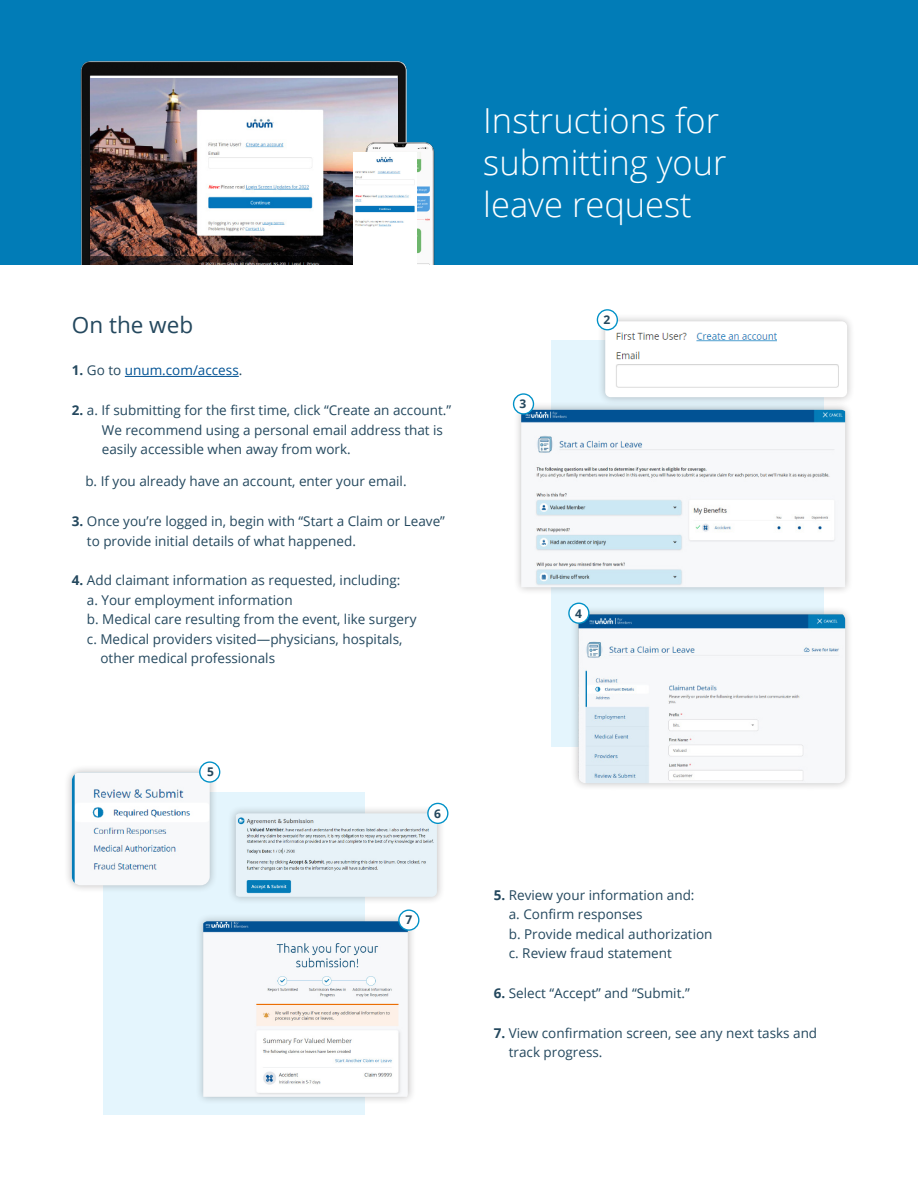
<style>
.page{position:relative;width:918px;height:1188px;background:#fff}
.page>*{position:absolute;margin:0;border:0;box-sizing:border-box;transform-origin:0 0}
.t1{font:300 34.5px/42px "Open Sans";color:#fff}
.t2{font:22.5px "Open Sans";color:#24485e}
.t3{font:13.5px/19.5px "Open Sans";color:#24485e}
.t4{font:13.5px "Open Sans";color:#005294}
.t5{font:700 12px "Open Sans";color:#24485e}
.s1{font-weight:700;color:#24485e}
.s2{color:#24485e}
.s3{font-weight:700}
</style>
<div class="page">
<div style="left:0;top:0;width:918px;height:266px;background:#017cb7"></div>
<img style="left:80px;top:61px;width:355px;height:204px">
<img style="left:91px;top:78px;width:307px;height:187px">
<img style="left:364px;top:142px;width:70px;height:123px">
<div style="left:0;top:265px;width:918px;height:20px;background:#fff"></div>
<div style="left:551px;top:341px;width:272px;height:406px;background:#e4f5fd"></div>
<div style="left:513px;top:402px;width:341px;height:194px;background:#231f20;opacity:.3"></div>
<img style="left:521px;top:410px;width:324px;height:177px">
<div style="left:597px;top:313px;width:259px;height:93px;background:#231f20;opacity:.3"></div>
<img style="left:605px;top:321px;width:242px;height:76px">
<div style="left:597px;top:310px;width:20px;height:20px;background:#fff;border-radius:50%"></div>
<div style="left:597px;top:309px;width:21px;height:21px;border:1px solid #0191c7;border-radius:50%"></div>
<div style="left:571px;top:606px;width:282px;height:186px;background:#231f20;opacity:.3"></div>
<img style="left:578px;top:614px;width:267px;height:169px">
<div style="left:514px;top:394px;width:19px;height:20px;background:#fff;border-radius:50%"></div>
<div style="left:513px;top:393px;width:21px;height:22px;border:1px solid #0191c7;border-radius:50%"></div>
<div style="left:569px;top:603px;width:20px;height:20px;background:#fff;border-radius:50%"></div>
<div style="left:568px;top:603px;width:22px;height:21px;border:1px solid #0191c7;border-radius:50%"></div>
<div style="left:103px;top:792px;width:262px;height:322px;background:#e4f5fd"></div>
<div style="left:227px;top:806px;width:218px;height:99px;background:#231f20;opacity:.3"></div>
<img style="left:236px;top:813px;width:201px;height:84px">
<div style="left:195px;top:913px;width:221px;height:192px;background:#231f20;opacity:.3"></div>
<img style="left:203px;top:921px;width:205px;height:176px">
<div style="left:64px;top:764px;width:154px;height:130px;background:#231f20;opacity:.3"></div>
<img style="left:72px;top:772px;width:138px;height:113px">
<div style="left:200px;top:762px;width:20px;height:20px;background:#fff;border-radius:50%"></div>
<div style="left:199px;top:761px;width:21px;height:22px;border:1px solid #0191c7;border-radius:50%"></div>
<div style="left:428px;top:803px;width:20px;height:20px;background:#fff;border-radius:50%"></div>
<div style="left:427px;top:803px;width:21px;height:21px;border:1px solid #0191c7;border-radius:50%"></div>
<div style="left:399px;top:910px;width:20px;height:20px;background:#fff;border-radius:50%"></div>
<div style="left:398px;top:909px;width:21px;height:22px;border:1px solid #0191c7;border-radius:50%"></div>
<img style="left:353px;top:152px;width:63px;height:113px">
<hr style="left:125px;top:376px;width:114px;height:1px;background:#005294">
<h1 class="t1" style="left:483px;top:99px;width:245px">Instructions for submitting your leave request</h1>
<h2 class="t2" style="left:72px;top:309px;width:123px">On the web</h2>
<p class="t4" style="left:72px;top:361px;width:172px"><span class="s1">1.</span> <span class="s2">Go to</span> unum.com/access<span class="s2">.</span></p>
<p class="t3" style="left:102px;top:400px;width:351px;text-indent:-30px"><span class="s3">2.</span> a. If submitting for the first time, click “Create an account.”<br>We recommend using a personal email address that is easily accessible when away from work.</p>
<p class="t3" style="left:85px;top:471px;width:323px">b. If you already have an account, enter your email.</p>
<p class="t3" style="left:87px;top:511px;width:360px;text-indent:-15px"><span class="s3">3.</span> Once you’re logged in, begin with “Start a Claim or Leave” to provide initial details of what happened.</p>
<p class="t3" style="left:72px;top:570px;width:330px"><span class="s3">4.</span> Add claimant information as requested, including:</p>
<p class="t3" style="left:87px;top:590px;width:207px">a. Your employment information</p>
<p class="t3" style="left:87px;top:609px;width:331px">b. Medical care resulting from the event, like surgery</p>
<p class="t3" style="left:87px;top:629px;width:317px">c. Medical providers visited—physicians, hospitals,</p>
<p class="t3" style="left:100px;top:648px;width:176px">other medical professionals</p>
<p class="t5" style="left:519px;top:395px;width:8px">3</p>
<p class="t5" style="left:603px;top:311px;width:8px">2</p>
<p class="t5" style="left:575px;top:605px;width:8px">4</p>
<p class="t5" style="left:207px;top:764px;width:8px">5</p>
<p class="t5" style="left:434px;top:805px;width:8px">6</p>
<p class="t5" style="left:405px;top:912px;width:8px">7</p>
<p class="t3" style="left:509px;top:885px;width:205px;text-indent:-15px"><span class="s3">5.</span> Review your information and:<br>a. Confirm responses<br>b. Provide medical authorization c. Review fraud statement</p>
<p class="t3" style="left:494px;top:983px;width:198px"><span class="s3">6.</span> Select “Accept” and “Submit.”</p>
<p class="t3" style="left:509px;top:1023px;width:310px;text-indent:-15px"><span class="s3">7.</span> View confirmation screen, see any next tasks and track progress.</p>
</div>
